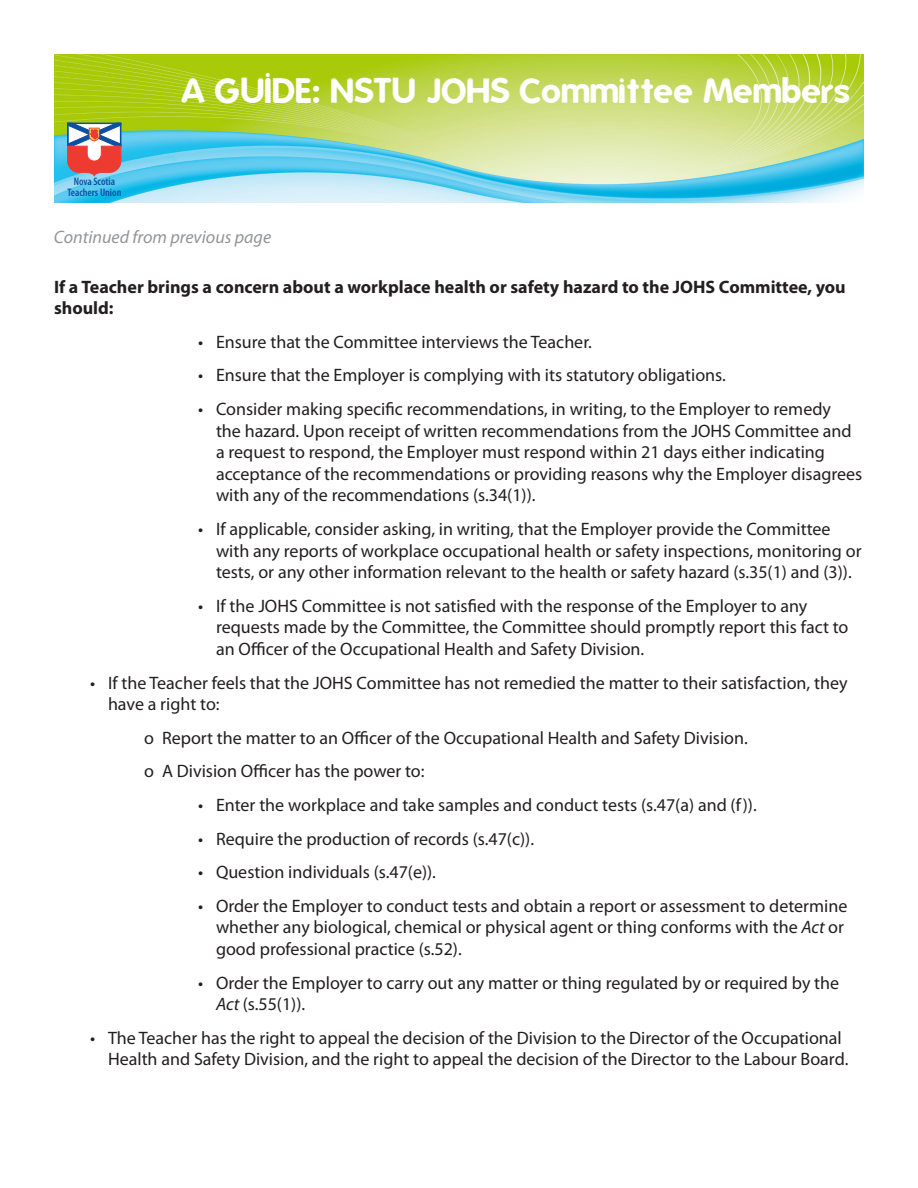
<style>
.page{position:relative;width:918px;height:1188px;background:#fff}
.page>*{position:absolute;margin:0;border:0;box-sizing:border-box;transform-origin:0 0}
.t1{font:700 34.5px "Folks";color:#fff}
.t2{font:18px/21.6px "Myriad Pro";color:#231f20}
.t3{font:700 18px/21.6px "Myriad Pro";color:#231f20}
.t4{font:italic 18px "Myriad Pro";color:#939598}
.t5{font:600 condensed 10.95px/10.9px "Myriad Pro";color:#0a4fa2;text-align:center}
.s1{font-style:italic}
</style>
<div class="page">
<img style="left:54px;top:54px;width:810px;height:149px">
<svg style="left:67px;top:123px;width:54px;height:53px"></svg>
<p class="t1" style="left:183px;top:70px;width:669px">A GUIDE: NSTU JOHS Committee Members</p>
<p class="t5" style="left:67px;top:176px;width:56px">Nova Scotia<br>Teachers Union</p>
<p class="t4" style="left:54px;top:227px;width:219px">Continued from previous page</p>
<p class="t3" style="left:54px;top:276px;width:793px">If a Teacher brings a concern about a workplace health or safety hazard to the JOHS Committee, you should:</p>
<p class="t2" style="left:198px;top:331px;width:396px">• Ensure that the Committee interviews the Teacher.</p>
<p class="t2" style="left:198px;top:365px;width:529px">• Ensure that the Employer is complying with its statutory obligations.</p>
<p class="t2" style="left:216px;top:398px;width:648px;text-indent:-18px">• Consider making specific recommendations, in writing, to the Employer to remedy<br>the hazard. Upon receipt of written recommendations from the JOHS Committee and a request to respond, the Employer must respond within 21 days either indicating acceptance of the recommendations or providing reasons why the Employer disagrees with any of the recommendations (s.34(1)).</p>
<p class="t2" style="left:216px;top:518px;width:647px;text-indent:-18px">• If applicable, consider asking, in writing, that the Employer provide the Committee with any reports of workplace occupational health or safety inspections, monitoring or tests, or any other information relevant to the health or safety hazard (s.35(1) and (3)).</p>
<p class="t2" style="left:216px;top:595px;width:634px;text-indent:-18px">• If the JOHS Committee is not satisfied with the response of the Employer to any requests made by the Committee, the Committee should promptly report this fact to an Officer of the Occupational Health and Safety Division.</p>
<p class="t2" style="left:108px;top:672px;width:741px;text-indent:-18px">• If the Teacher feels that the JOHS Committee has not remedied the matter to their satisfaction, they have a right to:</p>
<p class="t2" style="left:144px;top:727px;width:605px">o Report the matter to an Officer of the Occupational Health and Safety Division.</p>
<p class="t2" style="left:144px;top:761px;width:282px">o A Division Officer has the power to:</p>
<p class="t2" style="left:198px;top:794px;width:560px">• Enter the workplace and take samples and conduct tests (s.47(a) and (f)).</p>
<p class="t2" style="left:198px;top:828px;width:338px">• Require the production of records (s.47(c)).</p>
<p class="t2" style="left:198px;top:862px;width:240px">• Question individuals (s.47(e)).</p>
<p class="t2" style="left:216px;top:895px;width:633px;text-indent:-18px">• Order the Employer to conduct tests and obtain a report or assessment to determine whether any biological, chemical or physical agent or thing conforms with the <span class="s1">Act</span> or good professional practice (s.52).</p>
<p class="t2" style="left:216px;top:972px;width:625px;text-indent:-18px">• Order the Employer to carry out any matter or thing regulated by or required by the<br><span class="s1">Act</span> (s.55(1)).</p>
<p class="t2" style="left:108px;top:1027px;width:742px;text-indent:-18px">• The Teacher has the right to appeal the decision of the Division to the Director of the Occupational<br>Health and Safety Division, and the right to appeal the decision of the Director to the Labour Board.</p>
</div>
